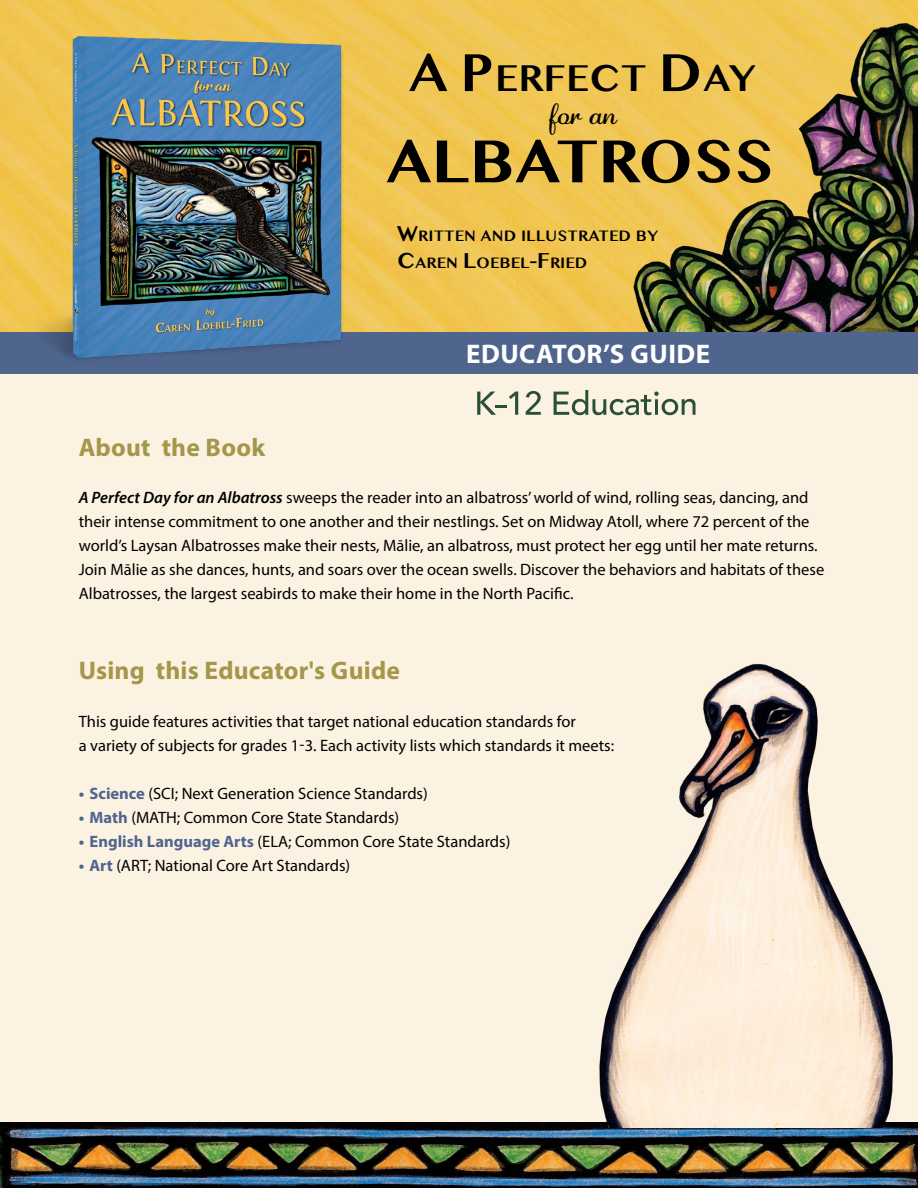
<style>
.page{position:relative;width:918px;height:1188px;background:#fff}
.page>*{position:absolute;margin:0;border:0;box-sizing:border-box;transform-origin:0 0}
.t1{font:700 63px "Malayalam MN";color:#000}
.t2{font:700 38.85px "Kannada MN";color:#000}
.t3{font:33px "Adage Script JF";color:#000}
.t4{font:700 27px "Myriad Pro";letter-spacing:.02em;color:#fff}
.t5{font:700 25.5px "Myriad Pro";letter-spacing:.01em;color:#a39749}
.t6{font:16.5px/24px "Myriad Pro";color:#000}
.t7{font:700 15.75px/27px "Kannada MN";color:#000}
.s1{font-size:55.5px}
.s2{font-size:22.5px}
.s3{font-weight:600;font-style:italic}
.s4{font-weight:700;color:#4f658e}
</style>
<div class="page">
<div style="left:0;top:375px;width:918px;height:761px;background:#fcf2e2"></div>
<img style="left:0;top:1122px;width:918px;height:66px">
<img style="left:0;top:0;width:918px;height:332px">
<img style="left:625px;top:23px;width:293px;height:309px">
<div style="left:0;top:332px;width:918px;height:42px;background:#4f658e"></div>
<img style="left:20px;top:27px;width:347px;height:332px">
<img style="left:526px;top:663px;width:392px;height:465px">
<svg style="left:477px;top:392px;width:41px;height:23px"></svg>
<svg style="left:526px;top:391px;width:15px;height:24px"></svg>
<svg style="left:554px;top:390px;width:142px;height:25px"></svg>
<h2 class="t2" style="left:408px;top:55px;width:349px"><span class="s1">A P</span>ERFECT <span class="s1">D</span>AY</h2>
<h3 class="t3" style="left:550px;top:91px;width:68px">for an</h3>
<h1 class="t1" style="left:386px;top:131px;width:389px">ALBATROSS</h1>
<p class="t7" style="left:397px;top:222px;width:263px"><span class="s2">W</span>RITTEN AND ILLUSTRATED BY<br><span class="s2">C</span>AREN <span class="s2">L</span>OEBEL<span class="s2">-F</span>RIED</p>
<h3 class="t4" style="left:466px;top:336px;width:246px">EDUCATOR’S GUIDE</h3>
<h3 class="t5" style="left:79px;top:431px;width:188px">About the Book</h3>
<p class="t6" style="left:79px;top:485px;width:747px"><span class="s3">A Perfect Day for an Albatross</span> sweeps the reader into an albatross’ world of wind, rolling seas, dancing, and their intense commitment to one another and their nestlings. Set on Midway Atoll, where 72 percent of the world’s Laysan Albatrosses make their nests, Mālie, an albatross, must protect her egg until her mate returns.<br>Join Mālie as she dances, hunts, and soars over the ocean swells. Discover the behaviors and habitats of these Albatrosses, the largest seabirds to make their home in the North Pacific.</p>
<h3 class="t5" style="left:79px;top:654px;width:323px">Using this Educator's Guide</h3>
<p class="t6" style="left:79px;top:709px;width:537px">This guide features activities that target national education standards for<br>a variety of subjects for grades 1-3. Each activity lists which standards it meets:</p>
<p class="t6" style="left:79px;top:781px;width:351px"><span class="s4">• Science</span> (SCI; Next Generation Science Standards)</p>
<p class="t6" style="left:79px;top:805px;width:322px"><span class="s4">• Math</span> (MATH; Common Core State Standards)</p>
<p class="t6" style="left:79px;top:829px;width:433px"><span class="s4">• English Language Arts</span> (ELA; Common Core State Standards)</p>
<p class="t6" style="left:79px;top:853px;width:273px"><span class="s4">• Art</span> (ART; National Core Art Standards)</p>
</div>
